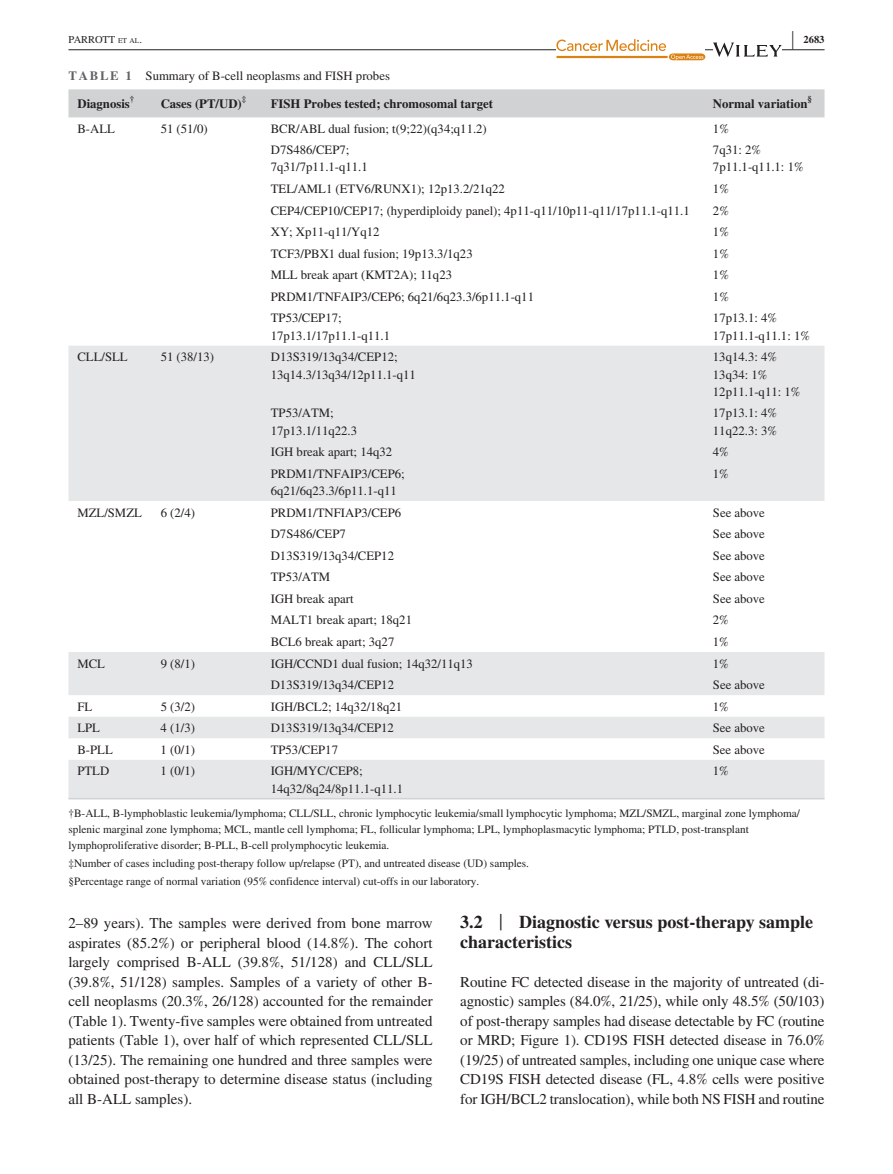
<style>
.page{position:relative;width:893px;height:1174px;background:#fff}
.page>*{position:absolute;margin:0;border:0;box-sizing:border-box;transform-origin:0 0}
.t1{font:700 25.95px "STIX";color:#231f20;scale:.36 1}
.t2{font:700 18px/19.5px "STIX";color:#231f20}
.t3{font:15px/19.5px "STIX";letter-spacing:-.005em;color:#231f20;text-align:justify}
.t4{font:12.75px/17.2px "STIX";color:#231f20}
.t5{font:700 12.75px "STIX";color:#231f20}
.t6{font:11.25px/15.8px "STIX";color:#231f20}
.t7{font:10.5px "STIX";color:#231f20}
.t8{font:700 10.5px "STIX";color:#231f20}
.t9{font:700 8.85px "STIX";color:#231f20}
.s1{font-size:7.35px}
.s2{font-weight:700;color:#636366}
.s3{font-weight:400;font-size:23.7px}
</style>
<div class="page">
<hr style="left:68px;top:49px;width:756px;height:1px;background:#231f20">
<svg style="left:556px;top:39px;width:149px;height:21px"></svg>
<svg style="left:713px;top:43px;width:69px;height:14px"></svg>
<div style="left:68px;top:89px;width:756px;height:28px;background:#d1d2d4"></div>
<svg style="left:68px;top:346px;width:756px;height:452px;fill:#e6e7e9"></svg>
<hr style="left:68px;top:798px;width:84px;height:1px;background:#d1d2d4">
<hr style="left:152px;top:798px;width:110px;height:1px;background:#d1d2d4">
<hr style="left:262px;top:798px;width:442px;height:1px;background:#d1d2d4">
<hr style="left:704px;top:798px;width:120px;height:1px;background:#d1d2d4">
<h1 class="t1" style="left:792px;top:25px;width:7px">|</h1>
<p class="t7" style="left:68px;top:32px;width:75px">PARROTT <span class="s1">et al</span>.</p>
<p class="t8" style="left:803px;top:33px;width:22px">2683</p>
<p class="t4" style="left:68px;top:68px;width:323px"><span class="s2">TABLE 1</span> Summary of B-cell neoplasms and FISH probes</p>
<p class="t5" style="left:77px;top:96px;width:54px">Diagnosis</p>
<p class="t9" style="left:130px;top:94px;width:6px">†</p>
<p class="t5" style="left:161px;top:96px;width:83px">Cases (PT/UD)</p>
<p class="t9" style="left:242px;top:94px;width:6px">‡</p>
<p class="t5" style="left:271px;top:96px;width:224px">FISH Probes tested; chromosomal target</p>
<p class="t5" style="left:713px;top:96px;width:96px">Normal variation</p>
<p class="t9" style="left:807px;top:94px;width:6px">§</p>
<p class="t4" style="left:77px;top:121px;width:39px">B-ALL</p>
<p class="t4" style="left:161px;top:121px;width:49px">51 (51/0)</p>
<p class="t4" style="left:271px;top:121px;width:218px">BCR/ABL dual fusion; t(9;22)(q34;q11.2)</p>
<p class="t4" style="left:713px;top:121px;width:17px">1%</p>
<p class="t4" style="left:271px;top:142px;width:99px">D7S486/CEP7;<br>7q31/7p11.1-q11.1</p>
<p class="t4" style="left:713px;top:142px;width:92px">7q31: 2%<br>7p11.1-q11.1: 1%</p>
<p class="t4" style="left:271px;top:181px;width:236px">TEL/AML1 (ETV6/RUNX1); 12p13.2/21q22</p>
<p class="t4" style="left:713px;top:181px;width:17px">1%</p>
<p class="t4" style="left:271px;top:202px;width:421px">CEP4/CEP10/CEP17; (hyperdiploidy panel); 4p11-q11/10p11-q11/17p11.1-q11.1</p>
<p class="t4" style="left:713px;top:202px;width:17px">2%</p>
<p class="t4" style="left:271px;top:224px;width:110px">XY; Xp11-q11/Yq12</p>
<p class="t4" style="left:713px;top:224px;width:17px">1%</p>
<p class="t4" style="left:271px;top:246px;width:203px">TCF3/PBX1 dual fusion; 19p13.3/1q23</p>
<p class="t4" style="left:713px;top:246px;width:17px">1%</p>
<p class="t4" style="left:271px;top:267px;width:183px">MLL break apart (KMT2A); 11q23</p>
<p class="t4" style="left:713px;top:267px;width:17px">1%</p>
<p class="t4" style="left:271px;top:289px;width:265px">PRDM1/TNFAIP3/CEP6; 6q21/6q23.3/6p11.1-q11</p>
<p class="t4" style="left:713px;top:289px;width:17px">1%</p>
<p class="t4" style="left:271px;top:310px;width:121px">TP53/CEP17;<br>17p13.1/17p11.1-q11.1</p>
<p class="t4" style="left:713px;top:310px;width:99px">17p13.1: 4%<br>17p11.1-q11.1: 1%</p>
<p class="t4" style="left:77px;top:349px;width:52px">CLL/SLL</p>
<p class="t4" style="left:161px;top:349px;width:55px">51 (38/13)</p>
<p class="t4" style="left:271px;top:349px;width:147px">D13S319/13q34/CEP12;<br>13q14.3/13q34/12p11.1-q11</p>
<p class="t4" style="left:713px;top:349px;width:89px">13q14.3: 4%<br>13q34: 1%<br>12p11.1-q11: 1%</p>
<p class="t4" style="left:271px;top:405px;width:88px">TP53/ATM;<br>17p13.1/11q22.3</p>
<p class="t4" style="left:713px;top:405px;width:66px">17p13.1: 4%<br>11q22.3: 3%</p>
<p class="t4" style="left:271px;top:444px;width:123px">IGH break apart; 14q32</p>
<p class="t4" style="left:713px;top:444px;width:17px">4%</p>
<p class="t4" style="left:271px;top:465px;width:135px">PRDM1/TNFAIP3/CEP6;<br>6q21/6q23.3/6p11.1-q11</p>
<p class="t4" style="left:713px;top:465px;width:17px">1%</p>
<p class="t4" style="left:77px;top:504px;width:66px">MZL/SMZL</p>
<p class="t4" style="left:161px;top:504px;width:36px">6 (2/4)</p>
<p class="t4" style="left:271px;top:504px;width:132px">PRDM1/TNFIAP3/CEP6</p>
<p class="t4" style="left:713px;top:504px;width:54px">See above</p>
<p class="t4" style="left:271px;top:526px;width:77px">D7S486/CEP7</p>
<p class="t4" style="left:713px;top:526px;width:54px">See above</p>
<p class="t4" style="left:271px;top:547px;width:125px">D13S319/13q34/CEP12</p>
<p class="t4" style="left:713px;top:547px;width:54px">See above</p>
<p class="t4" style="left:271px;top:569px;width:61px">TP53/ATM</p>
<p class="t4" style="left:713px;top:569px;width:54px">See above</p>
<p class="t4" style="left:271px;top:591px;width:84px">IGH break apart</p>
<p class="t4" style="left:713px;top:591px;width:54px">See above</p>
<p class="t4" style="left:271px;top:612px;width:143px">MALT1 break apart; 18q21</p>
<p class="t4" style="left:713px;top:612px;width:17px">2%</p>
<p class="t4" style="left:271px;top:634px;width:125px">BCL6 break apart; 3q27</p>
<p class="t4" style="left:713px;top:634px;width:17px">1%</p>
<p class="t4" style="left:77px;top:655px;width:29px">MCL</p>
<p class="t4" style="left:161px;top:655px;width:36px">9 (8/1)</p>
<p class="t4" style="left:271px;top:655px;width:204px">IGH/CCND1 dual fusion; 14q32/11q13</p>
<p class="t4" style="left:713px;top:655px;width:17px">1%</p>
<p class="t4" style="left:271px;top:677px;width:125px">D13S319/13q34/CEP12</p>
<p class="t4" style="left:713px;top:677px;width:54px">See above</p>
<p class="t4" style="left:77px;top:698px;width:16px">FL</p>
<p class="t4" style="left:161px;top:698px;width:36px">5 (3/2)</p>
<p class="t4" style="left:271px;top:698px;width:133px">IGH/BCL2; 14q32/18q21</p>
<p class="t4" style="left:713px;top:698px;width:17px">1%</p>
<p class="t4" style="left:77px;top:720px;width:24px">LPL</p>
<p class="t4" style="left:161px;top:720px;width:36px">4 (1/3)</p>
<p class="t4" style="left:271px;top:720px;width:125px">D13S319/13q34/CEP12</p>
<p class="t4" style="left:713px;top:720px;width:54px">See above</p>
<p class="t4" style="left:77px;top:741px;width:37px">B-PLL</p>
<p class="t4" style="left:161px;top:741px;width:36px">1 (0/1)</p>
<p class="t4" style="left:271px;top:741px;width:69px">TP53/CEP17</p>
<p class="t4" style="left:713px;top:741px;width:54px">See above</p>
<p class="t4" style="left:77px;top:763px;width:33px">PTLD</p>
<p class="t4" style="left:161px;top:763px;width:36px">1 (0/1)</p>
<p class="t4" style="left:271px;top:763px;width:134px">IGH/MYC/CEP8;<br>14q32/8q24/8p11.1-q11.1</p>
<p class="t4" style="left:713px;top:763px;width:17px">1%</p>
<p class="t6" style="left:68px;top:806px;width:733px">†B-ALL, B-lymphoblastic leukemia/lymphoma; CLL/SLL, chronic lymphocytic leukemia/small lymphocytic lymphoma; MZL/SMZL, marginal zone lymphoma/ splenic marginal zone lymphoma; MCL, mantle cell lymphoma; FL, follicular lymphoma; LPL, lymphoplasmacytic lymphoma; PTLD, post-transplant lymphoproliferative disorder; B-PLL, B-cell prolymphocytic leukemia.</p>
<p class="t6" style="left:68px;top:855px;width:462px;line-height:18px">‡Number of cases including post-therapy follow up/relapse (PT), and untreated disease (UD) samples. §Percentage range of normal variation (95% confidence interval) cut-offs in our laboratory.</p>
<p class="t3" style="left:68px;top:914px;width:366px">2–89 years). The samples were derived from bone marrow aspirates (85.2%) or peripheral blood (14.8%). The cohort largely comprised B-ALL (39.8%, 51/128) and CLL/SLL (39.8%, 51/128) samples. Samples of a variety of other B&shy;cell neoplasms (20.3%, 26/128) accounted for the remainder (Table 1). Twenty-five samples were obtained from untreated patients (Table 1), over half of which represented CLL/SLL (13/25). The remaining one hundred and three samples were obtained post-therapy to determine disease status (including all B-ALL samples).</p>
<h2 class="t2" style="left:460px;top:912px;width:354px">3.2 <span class="s3">|</span> Diagnostic versus post-therapy sample characteristics</h2>
<p class="t3" style="left:460px;top:973px;width:366px">Routine FC detected disease in the majority of untreated (di&shy;agnostic) samples (84.0%, 21/25), while only 48.5% (50/103) of post-therapy samples had disease detectable by FC (routine or MRD; Figure 1). CD19S FISH detected disease in 76.0% (19/25) of untreated samples, including one unique case where CD19S FISH detected disease (FL, 4.8% cells were positive for IGH/BCL2 translocation), while both NS FISH and routine</p>
</div>
